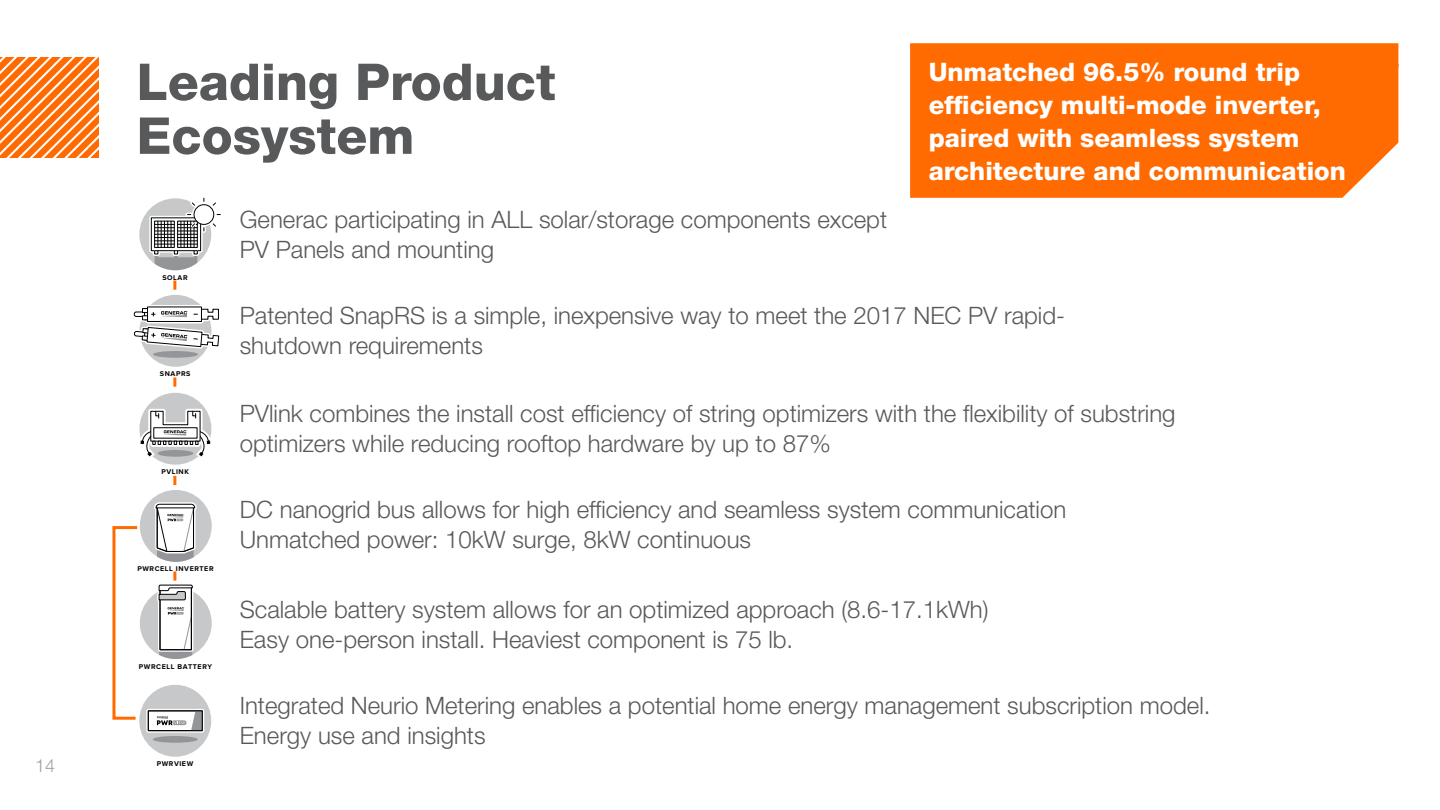
<style>
.page{position:relative;width:1440px;height:810px;background:#fff}
.page>*{position:absolute;margin:0;border:0;box-sizing:border-box;transform-origin:0 0}
.t1{font:800 50.85px/53.8px "Helvetica Neue LT Std";color:#58595b}
.t2{font:800 25.5px/33px "Helvetica Neue LT Std";color:#fff}
.t3{font:300 24px/30px "Helvetica Neue LT Std";color:#58595b}
.t4{font:300 18px "Helvetica Neue LT Std";color:#9ea1a2}
.t5{font:700 7.2px "Proxima Nova";letter-spacing:.08em;color:#000}
</style>
<div class="page">
<div style="left:910px;top:43px;width:488px;height:155px;background:#ff6b00"></div>
<svg style="left:133px;top:197px;width:88px;height:268px"></svg>
<svg style="left:112px;top:476px;width:100px;height:281px"></svg>
<svg style="left:0;top:57px;width:98px;height:101px;background:#ff8f3f"></svg>
<p class="t4" style="left:35px;top:755px;width:22px">14</p>
<h1 class="t1" style="left:137px;top:55px;width:420px">Leading Product<br>Ecosystem</h1>
<p class="t5" style="left:162px;top:272px;width:27px">SOLAR</p>
<p class="t3" style="left:240px;top:204px;width:649px">Generac participating in ALL solar/storage components except<br>PV Panels and mounting</p>
<p class="t2" style="left:928px;top:56px;width:419px">Unmatched 96.5% round trip efficiency multi-mode inverter, paired with seamless system architecture and communication</p>
<p class="t5" style="left:160px;top:369px;width:32px">SNAPRS</p>
<p class="t5" style="left:161px;top:466px;width:29px">PVLINK</p>
<p class="t5" style="left:137px;top:564px;width:78px">PWRCELL INVERTER</p>
<p class="t5" style="left:139px;top:661px;width:75px">PWRCELL BATTERY</p>
<p class="t5" style="left:157px;top:758px;width:38px">PWRVIEW</p>
<p class="t3" style="left:240px;top:300px;width:827px">Patented SnapRS is a simple, inexpensive way to meet the 2017 NEC PV rapid&shy;shutdown requirements</p>
<p class="t3" style="left:240px;top:398px;width:937px">PVlink combines the install cost efficiency of string optimizers with the flexibility of substring optimizers while reducing rooftop hardware by up to 87%</p>
<p class="t3" style="left:240px;top:494px;width:828px">DC nanogrid bus allows for high efficiency and seamless system communication<br>Unmatched power: 10kW surge, 8kW continuous</p>
<p class="t3" style="left:240px;top:594px;width:750px">Scalable battery system allows for an optimized approach (8.6-17.1kWh)<br>Easy one-person install. Heaviest component is 75 lb.</p>
<p class="t3" style="left:240px;top:690px;width:972px">Integrated Neurio Metering enables a potential home energy management subscription model.<br>Energy use and insights</p>
</div>
